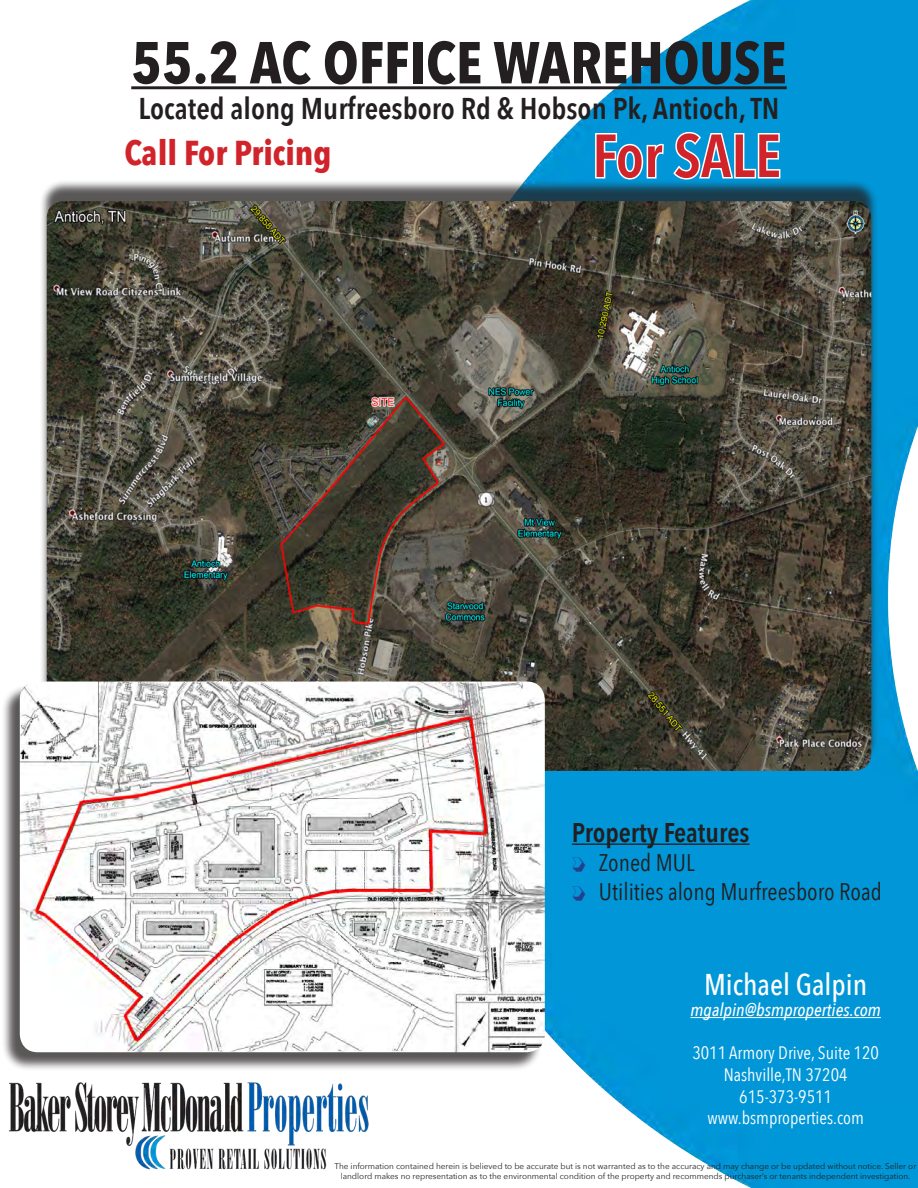
<style>
.page{position:relative;width:918px;height:1188px;background:#fff}
.page>*{position:absolute;margin:0;border:0;box-sizing:border-box;transform-origin:0 0}
.t1{font:600 60px "Avenir Next Condensed";color:#d1232a}
.t2{font:700 58.5px "Avenir Next Condensed";color:#231f20}
.t3{font:700 34.5px "Avenir Next Condensed";color:#d1232a}
.t4{font:600 30px "Avenir Next Condensed";color:#231f20}
.t5{font:500 30px "Avenir Next Condensed";color:#fff}
.t6{font:600 27px "Avenir Next Condensed";color:#231f20}
.t7{font:24px "Avenir Next Condensed";color:#231f20}
.t8{font:18px "Avenir Next Condensed";color:#fff}
.t9{font:italic 500 18px "Avenir Next Condensed";color:#fff}
.t10{font:8.25px/9.9px "Avenir Next";color:#231f20;text-align:center}
.s1{font-family:"Hoosier Daddy";font-size:28.5px;color:#253f8e}
</style>
<div class="page">
<img style="left:131px;top:0;width:787px;height:1188px">
<img style="left:9px;top:1071px;width:369px;height:114px">
<hr style="left:131px;top:86px;width:656px;height:3px;background:#231f20">
<hr style="left:690px;top:1017px;width:191px;height:1px;background:#fff">
<svg style="left:594px;top:132px;width:71px;height:48px"></svg>
<svg style="left:671px;top:130px;width:111px;height:50px"></svg>
<svg style="left:131px;top:136px;width:28px;height:34px"></svg>
<svg style="left:183px;top:135px;width:150px;height:42px"></svg>
<hr style="left:572px;top:844px;width:177px;height:1px;background:#231f20">
<div style="left:39px;top:180px;width:840px;height:584px;background:#231f20;opacity:.75"></div>
<img style="left:47px;top:201px;width:824px;height:570px">
<div style="left:1px;top:684px;width:542px;height:387px;background:#231f20;opacity:.75"></div>
<img style="left:20px;top:682px;width:525px;height:370px">
<p class="t2" style="left:131px;top:27px;width:657px">55.2 AC OFFICE WAREHOUSE</p>
<p class="t4" style="left:139px;top:83px;width:642px">Located along Murfreesboro Rd &amp; Hobson Pk, Antioch, TN</p>
<p class="t3" style="left:125px;top:132px;width:209px">Call For Pricing</p>
<p class="t1" style="left:592px;top:104px;width:190px">For SALE</p>
<p class="t6" style="left:572px;top:809px;width:179px">Property Features</p>
<p class="t7" style="left:572px;top:842px;width:124px"><span class="s1">›</span> Zoned MUL</p>
<p class="t7" style="left:572px;top:871px;width:311px"><span class="s1">›</span> Utilities along Murfreesboro Road</p>
<p class="t5" style="left:704px;top:966px;width:165px">Michael Galpin</p>
<p class="t9" style="left:690px;top:999px;width:192px">mgalpin@bsmproperties.com</p>
<p class="t8" style="left:692px;top:1038px;width:188px">3011 Armory Drive, Suite 120</p>
<p class="t8" style="left:724px;top:1059px;width:125px">Nashville,TN 37204</p>
<p class="t8" style="left:739px;top:1081px;width:94px">615-373-9511</p>
<p class="t8" style="left:707px;top:1103px;width:158px">www.bsmproperties.com</p>
<p class="t10" style="left:335px;top:1161px;width:583px">The information contained herein is believed to be accurate but is not warranted as to the accuracy and may change or be updated without notice. Seller or landlord makes no representation as to the environmental condition of the property and recommends purchaser’s or tenants independent investigation.</p>
</div>
